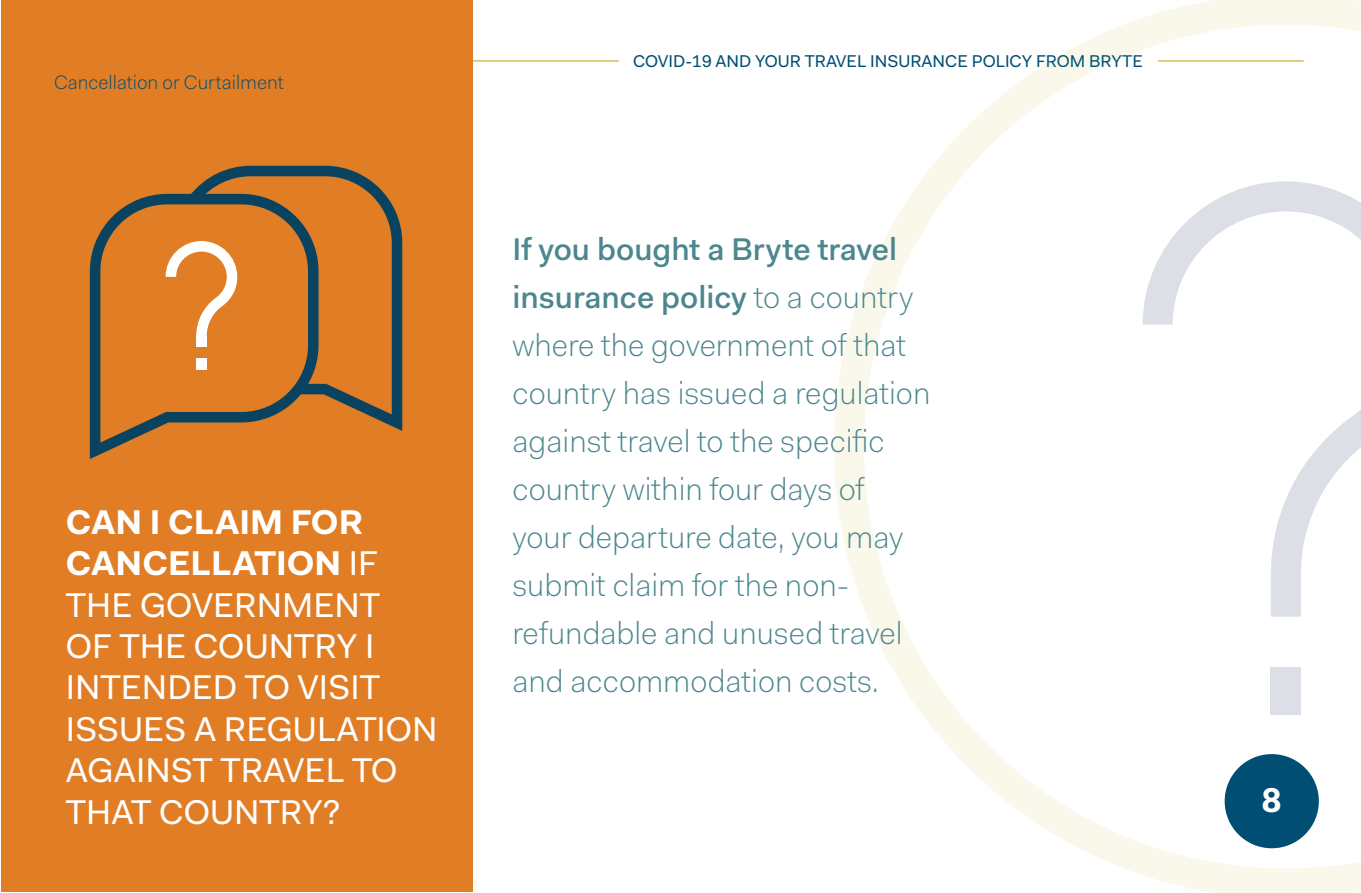
<style>
.page{position:relative;width:1361px;height:893px;background:#fff}
.page>*{position:absolute;margin:0;border:0;box-sizing:border-box;transform-origin:0 0}
.t1{font:34.5px/41.4px "Fakt Pro";color:#fff}
.t2{font:700 34.5px "Fakt Pro";color:#fff}
.t3{font:300 31.5px/48px "Fakt Pro";color:#4c878f}
.t4{font:300 19.5px "Fakt Pro";color:#004e73}
.t5{font:17.1px "Fakt Pro";color:#004e73}
.s1{font-weight:700}
.s2{font-weight:500}
</style>
<div class="page">
<hr style="left:473px;top:60px;width:146px;height:2px;background:#d4b957">
<svg style="left:834px;top:0;width:527px;height:893px"></svg>
<svg style="left:1040px;top:55px;width:89px;height:12px"></svg>
<div style="left:1224px;top:754px;width:95px;height:94px;background:#004e73;border-radius:50%"></div>
<div style="left:1px;top:1px;width:471px;height:891px;background:#e07d25"></div>
<svg style="left:190px;top:166px;width:212px;height:265px"></svg>
<svg style="left:90px;top:194px;width:228px;height:265px"></svg>
<svg style="left:166px;top:241px;width:71px;height:96px"></svg>
<div style="left:196px;top:359px;width:11px;height:11px;background:#fff"></div>
<div style="left:196px;top:336px;width:11px;height:11px;background:#fff"></div>
<p class="t4" style="left:54px;top:69px;width:231px">Cancellation or Curtailment</p>
<p class="t1" style="left:66px;top:501px;width:373px"><span class="s1">CAN I CLAIM FOR<br>CANCELLATION</span> IF<br>THE GOVERNMENT<br>OF THE COUNTRY I<br>INTENDED TO VISIT<br>ISSUES A REGULATION<br>AGAINST TRAVEL TO<br>THAT COUNTRY?</p>
<p class="t5" style="left:633px;top:50px;width:511px">COVID-19 AND YOUR TRAVEL INSURANCE POLICY FROM BRYTE</p>
<p class="t3" style="left:512px;top:225px;width:419px"><span class="s2">If you bought a Bryte travel insurance policy</span> to a country where the government of that country has issued a regulation against travel to the specific country within four days of your departure date, you may submit claim for the non&shy;refundable and unused travel and accommodation costs.</p>
<p class="t2" style="left:1262px;top:777px;width:21px">8</p>
</div>
